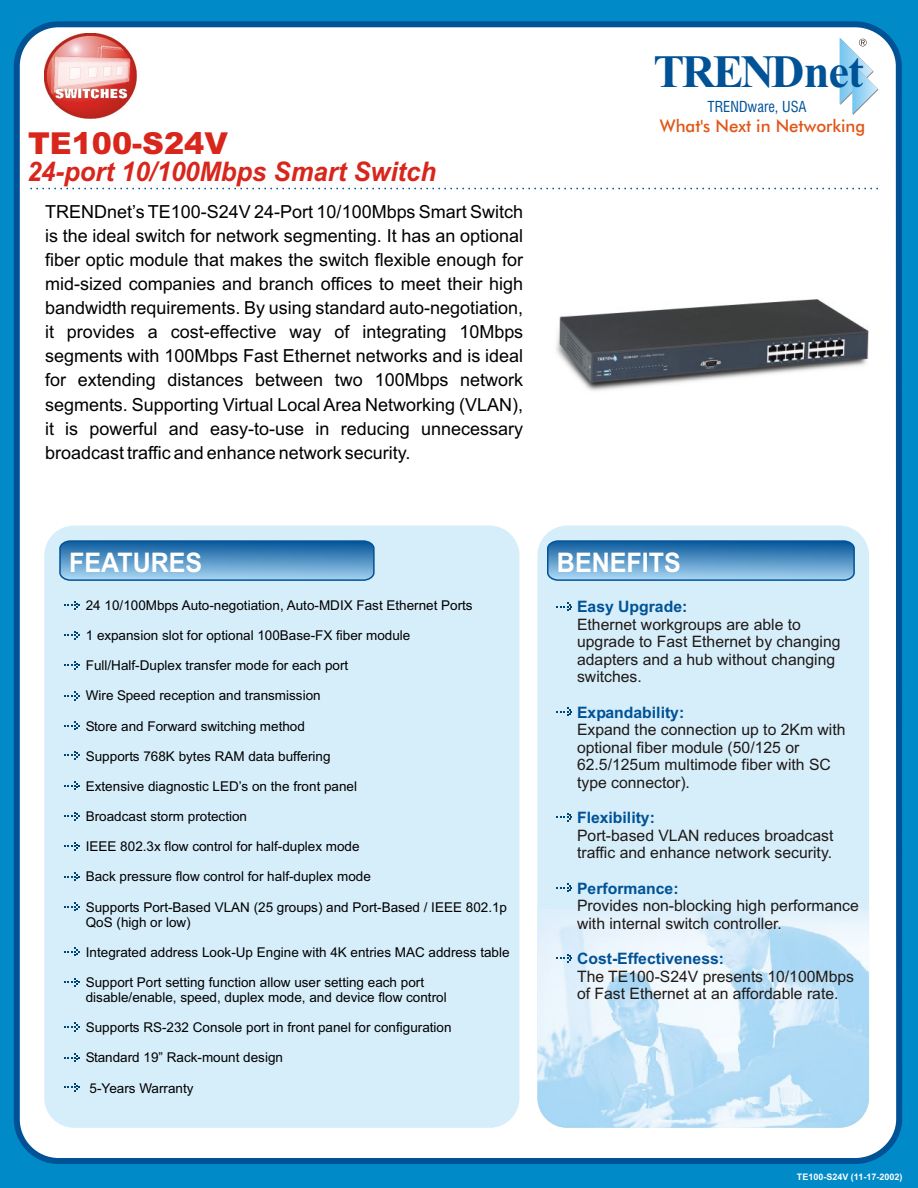
<style>
.page{position:relative;width:918px;height:1188px;background:#008ac7}
.page>*{position:absolute;margin:0;border:0;box-sizing:border-box;transform-origin:0 0}
.t1{font:700 46.35px "Times New Roman";letter-spacing:-.05em;color:#005296}
.t2{font:900 30.3px "Arial";color:#d9261c}
.t3{font:italic 700 27px "Arial";color:#d9261c;scale:.95 1}
.t4{font:700 27px "Arial";color:#fff;scale:.93 1}
.t5{font:18px/24.2px "Arial";color:#000;text-align:justify}
.t6{font:17.4px "Futura Md BT";color:#e05717}
.t7{font:15.75px/17.5px "Arial";color:#1f1a17}
.t8{font:700 15.75px "Arial";color:#005296}
.t9{font:700 14.7px "Swis 721 Cn BT";color:#005296}
.t10{font:13.5px/15.1px "Arial";color:#000}
.t11{font:700 9px "Arial";color:#fff}
</style>
<div class="page">
<div style="left:14px;top:21px;width:888px;height:1143px;background:#fff;border:6px solid #005296;border-radius:42px"></div>
<div style="left:537px;top:526px;width:332px;height:602px;background:#d6edfa;border-radius:30px"></div>
<img style="left:537px;top:909px;width:332px;height:219px">
<div style="left:44px;top:526px;width:475px;height:602px;background:#d6edfa;border-radius:30px"></div>
<svg style="left:64px;top:601px;width:16px;height:9px"></svg>
<svg style="left:547px;top:540px;width:308px;height:41px;background:#5392c4"></svg>
<svg style="left:59px;top:540px;width:316px;height:41px;background:#5392c4"></svg>
<svg style="left:556px;top:602px;width:16px;height:9px"></svg>
<svg style="left:30px;top:188px;width:848px;height:1px"></svg>
<svg style="left:64px;top:631px;width:16px;height:9px"></svg>
<svg style="left:64px;top:661px;width:16px;height:9px"></svg>
<svg style="left:64px;top:692px;width:16px;height:8px"></svg>
<svg style="left:64px;top:721px;width:16px;height:9px"></svg>
<svg style="left:64px;top:751px;width:16px;height:9px"></svg>
<svg style="left:64px;top:781px;width:16px;height:9px"></svg>
<svg style="left:64px;top:812px;width:16px;height:9px"></svg>
<svg style="left:64px;top:842px;width:16px;height:9px"></svg>
<svg style="left:64px;top:872px;width:16px;height:9px"></svg>
<svg style="left:64px;top:902px;width:16px;height:9px"></svg>
<svg style="left:64px;top:947px;width:16px;height:9px"></svg>
<svg style="left:64px;top:978px;width:16px;height:9px"></svg>
<svg style="left:64px;top:1023px;width:16px;height:9px"></svg>
<svg style="left:64px;top:1053px;width:16px;height:9px"></svg>
<svg style="left:64px;top:1083px;width:16px;height:9px"></svg>
<svg style="left:556px;top:707px;width:16px;height:9px"></svg>
<svg style="left:556px;top:813px;width:16px;height:9px"></svg>
<svg style="left:556px;top:883px;width:16px;height:9px"></svg>
<svg style="left:556px;top:954px;width:16px;height:9px"></svg>
<img style="left:556px;top:299px;width:313px;height:92px">
<img style="left:44px;top:34px;width:93px;height:84px">
<svg style="left:840px;top:38px;width:38px;height:77px"></svg>
<h2 class="t2" style="left:28px;top:132px;width:201px">TE100-S24V</h2>
<h3 class="t3" style="left:27px;top:162px;width:432px">24-port 10/100Mbps Smart Switch</h3>
<p class="t5" style="left:45px;top:201px;width:480px">TRENDnet’s TE100-S24V 24-Port 10/100Mbps Smart Switch is the ideal switch for network segmenting. It has an optional fiber optic module that makes the switch flexible enough for mid-sized companies and branch offices to meet their high bandwidth requirements. By using standard auto-negotiation, it provides a cost-effective way of integrating 10Mbps segments with 100Mbps Fast Ethernet networks and is ideal for extending distances between two 100Mbps network segments. Supporting Virtual Local Area Networking (VLAN), it is powerful and easy-to-use in reducing unnecessary broadcast traffic and enhance network security.</p>
<h1 class="t1" style="left:653px;top:55px;width:212px">TRENDnet</h1>
<p class="t9" style="left:708px;top:100px;width:101px">TRENDware, USA</p>
<p class="t6" style="left:660px;top:119px;width:207px">What's Next in Networking</p>
<h3 class="t4" style="left:69px;top:552px;width:145px">FEATURES</h3>
<h3 class="t4" style="left:557px;top:552px;width:135px">BENEFITS</h3>
<p class="t8" style="left:577px;top:601px;width:112px">Easy Upgrade:</p>
<p class="t10" style="left:86px;top:599px;width:388px">24 10/100Mbps Auto-negotiation, Auto-MDIX Fast Ethernet Ports</p>
<p class="t10" style="left:86px;top:629px;width:326px">1 expansion slot for optional 100Base-FX fiber module</p>
<p class="t10" style="left:86px;top:659px;width:264px">Full/Half-Duplex transfer mode for each port</p>
<p class="t10" style="left:86px;top:689px;width:236px">Wire Speed reception and transmission</p>
<p class="t10" style="left:86px;top:720px;width:221px">Store and Forward switching method</p>
<p class="t10" style="left:86px;top:750px;width:246px">Supports 768K bytes RAM data buffering</p>
<p class="t10" style="left:86px;top:780px;width:273px">Extensive diagnostic LED’s on the front panel</p>
<p class="t10" style="left:86px;top:810px;width:163px">Broadcast storm protection</p>
<p class="t10" style="left:86px;top:840px;width:275px">IEEE 802.3x flow control for half-duplex mode</p>
<p class="t10" style="left:86px;top:870px;width:287px">Back pressure flow control for half-duplex mode</p>
<p class="t10" style="left:86px;top:901px;width:423px">Supports Port-Based VLAN (25 groups) and Port-Based / IEEE 802.1p<br>QoS (high or low)</p>
<p class="t10" style="left:86px;top:946px;width:425px">Integrated address Look-Up Engine with 4K entries MAC address table</p>
<p class="t10" style="left:86px;top:976px;width:362px">Support Port setting function allow user setting each port disable/enable, speed, duplex mode, and device flow control</p>
<p class="t10" style="left:86px;top:1021px;width:367px">Supports RS-232 Console port in front panel for configuration</p>
<p class="t10" style="left:86px;top:1051px;width:199px">Standard 19” Rack-mount design</p>
<p class="t10" style="left:90px;top:1082px;width:106px">5-Years Warranty</p>
<p class="t7" style="left:577px;top:617px;width:265px">Ethernet workgroups are able to upgrade to Fast Ethernet by changing adapters and a hub without changing switches.</p>
<p class="t8" style="left:577px;top:706px;width:109px">Expandability:</p>
<p class="t7" style="left:577px;top:722px;width:270px">Expand the connection up to 2Km with optional fiber module (50/125 or<br>62.5/125um multimode fiber with SC type connector).</p>
<p class="t7" style="left:577px;top:828px;width:258px">Port-based VLAN reduces broadcast traffic and enhance network security.</p>
<p class="t7" style="left:577px;top:898px;width:283px">Provides non-blocking high performance with internal switch controller.</p>
<p class="t8" style="left:577px;top:812px;width:79px">Flexibility:</p>
<p class="t8" style="left:577px;top:882px;width:103px">Performance:</p>
<p class="t8" style="left:577px;top:952px;width:149px">Cost-Effectiveness:</p>
<p class="t7" style="left:577px;top:969px;width:278px">The TE100-S24V presents 10/100Mbps of Fast Ethernet at an affordable rate.</p>
<p class="t11" style="left:797px;top:1173px;width:107px">TE100-S24V (11-17-2002)</p>
</div>
